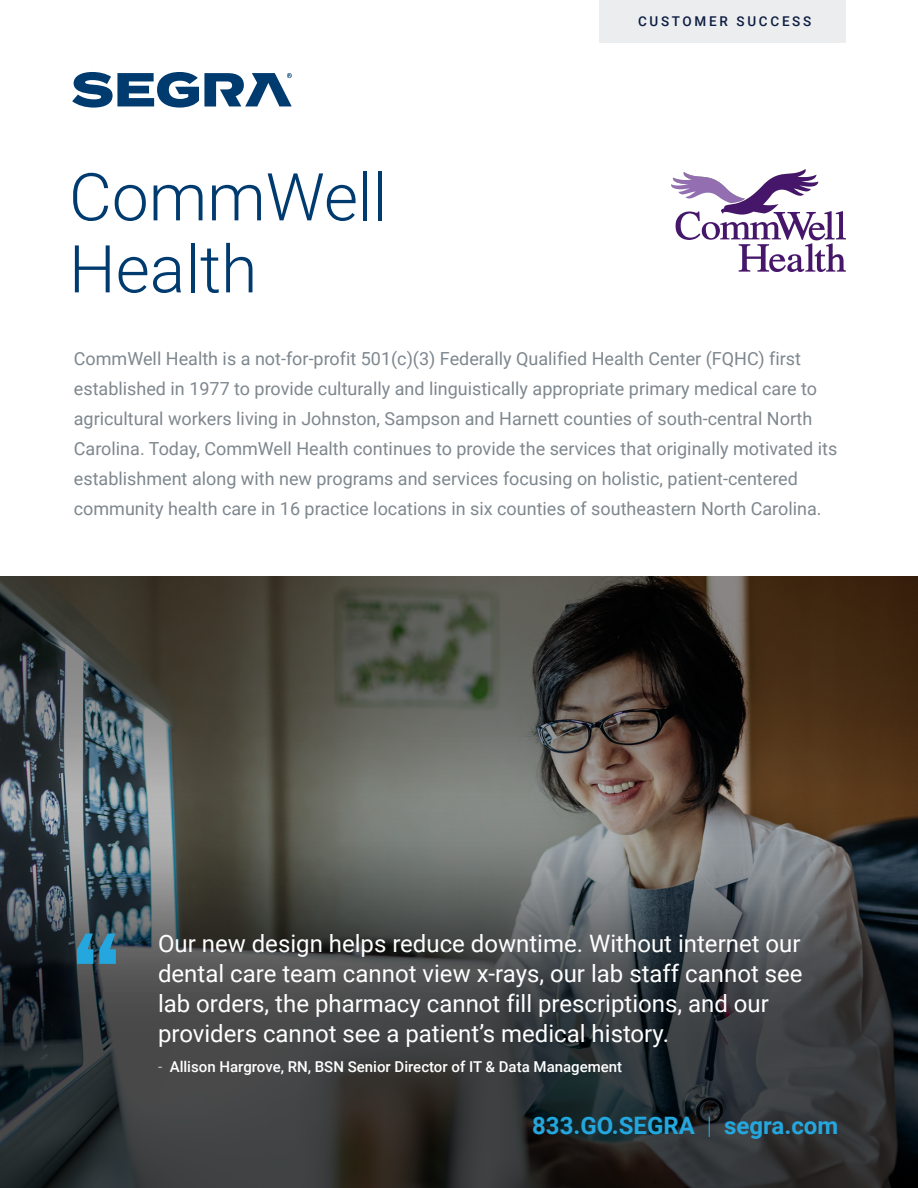
<style>
.page{position:relative;width:918px;height:1188px;background:#fff}
.page>*{position:absolute;margin:0;border:0;box-sizing:border-box;transform-origin:0 0}
.t1{font:extra-condensed 108px "Frank Goth";color:#24a7de}
.t2{font:300 66px/72px "Roboto";color:#003b70}
.t3{font:24px/30px "Roboto";color:#fff}
.t4{font:700 24px "Roboto";color:#24a7de}
.t5{font:18px/30px "Roboto";color:#7e878e}
.t6{font:500 15px "Roboto";color:#fff}
.t7{font:500 13.5px "Roboto";letter-spacing:.2em;color:#0d1d41}
.s1{font-weight:300}
</style>
<div class="page">
<svg style="left:72px;top:72px;width:220px;height:36px"></svg>
<img style="left:0;top:576px;width:918px;height:612px">
<div style="left:600px;top:0;width:246px;height:42px;background:#ebedee"></div>
<img style="left:671px;top:169px;width:175px;height:102px">
<h2 class="t2" style="left:69px;top:158px;width:320px">CommWell<br>Health</h2>
<p class="t7" style="left:638px;top:12px;width:175px">CUSTOMER SUCCESS</p>
<p class="t5" style="left:74px;top:343px;width:765px">CommWell Health is a not-for-profit 501(c)(3) Federally Qualified Health Center (FQHC) first established in 1977 to provide culturally and linguistically appropriate primary medical care to agricultural workers living in Johnston, Sampson and Harnett counties of south-central North Carolina. Today, CommWell Health continues to provide the services that originally motivated its establishment along with new programs and services focusing on holistic, patient-centered community health care in 16 practice locations in six counties of southeastern North Carolina.</p>
<h1 class="t1" style="left:74px;top:912px;width:47px">“</h1>
<h3 class="t3" style="left:158px;top:927px;width:646px">Our new design helps reduce downtime. Without internet our dental care team cannot view x-rays, our lab staff cannot see lab orders, the pharmacy cannot fill prescriptions, and our providers cannot see a patient’s medical history.</h3>
<p class="t6" style="left:158px;top:1056px;width:466px"><span class="s1">-</span> Allison Hargrove, RN, BSN Senior Director of IT &amp; Data Management</p>
<h3 class="t4" style="left:532px;top:1108px;width:308px">833.GO.SEGRA <span class="s1">|</span> segra.com</h3>
</div>
